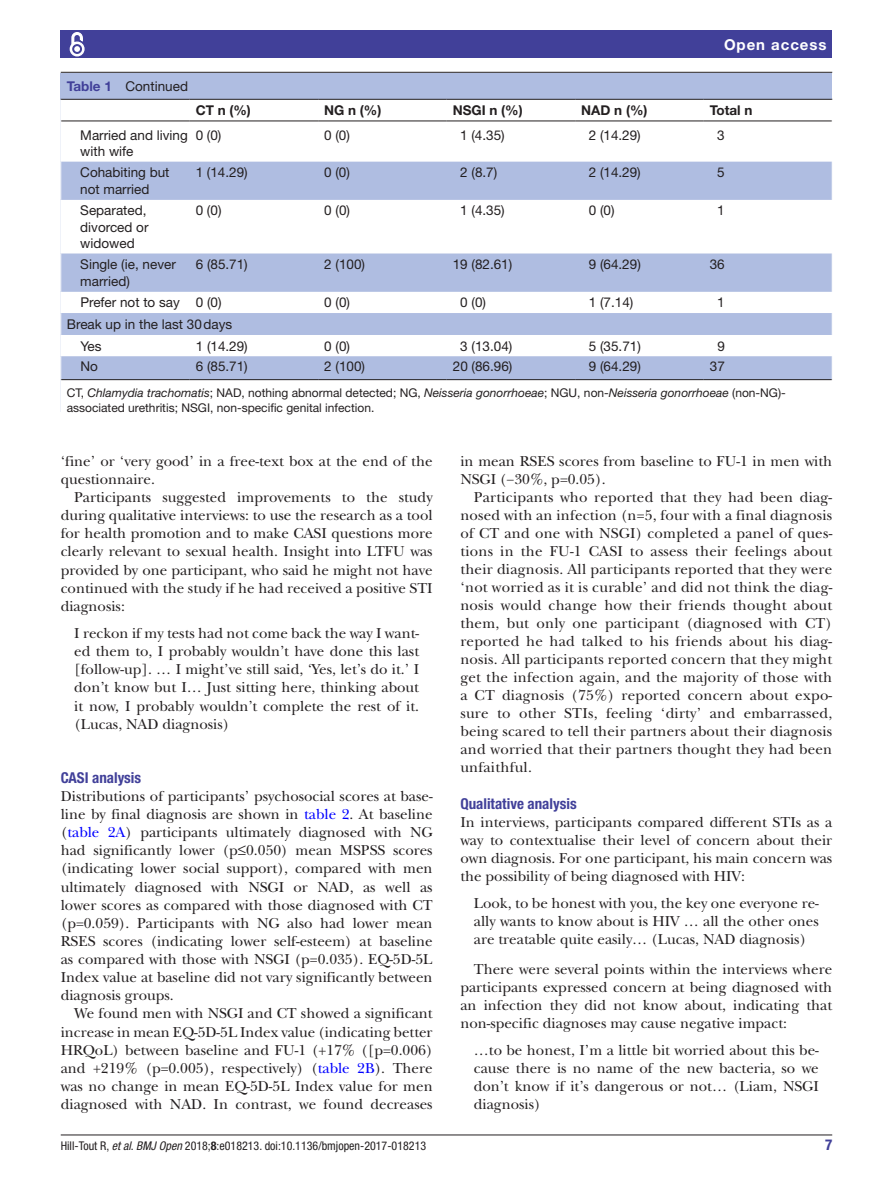
<style>
.page{position:relative;width:893px;height:1191px;background:#fff}
.page>*{position:absolute;margin:0;border:0;box-sizing:border-box;transform-origin:0 0}
.t1{font:15px/18.1px "New Baskerville";color:#231f20;text-align:justify}
.t2{font:700 condensed 15px "Helvetica Neue LT Std";color:#414099}
.t3{font:700 15px "Helvetica Neue LT Std";letter-spacing:.065em;color:#fff}
.t4{font:13.5px/16.2px "Helvetica Neue LT Std";color:#231f20}
.t5{font:700 13.5px "Helvetica Neue LT Std";color:#231f20}
.t6{font:12px/15px "Helvetica Neue LT Std";color:#231f20}
.t7{font:condensed 12px "Helvetica Neue LT Std";color:#231f20}
.s1{font-weight:700;color:#414099}
.s2{font-style:italic}
.s3{color:#00f}
.s4{font-weight:700}
</style>
<div class="page">
<hr style="left:61px;top:1134px;width:771px;height:1px;background:#231f20">
<div style="left:61px;top:31px;width:771px;height:27px;background:#414099"></div>
<svg style="left:69px;top:32px;width:16px;height:25px"></svg>
<div style="left:61px;top:91px;width:771px;height:321px;background:#afbde1"></div>
<div style="left:61px;top:100px;width:771px;height:312px;background:#fff"></div>
<svg style="left:61px;top:162px;width:771px;height:217px"></svg>
<hr style="left:61px;top:99px;width:129px;height:1px;background:#231f20">
<hr style="left:61px;top:121px;width:129px;height:1px;background:#231f20">
<hr style="left:190px;top:99px;width:128px;height:1px;background:#231f20">
<hr style="left:190px;top:121px;width:128px;height:1px;background:#231f20">
<hr style="left:318px;top:99px;width:129px;height:1px;background:#231f20">
<hr style="left:318px;top:121px;width:129px;height:1px;background:#231f20">
<hr style="left:447px;top:99px;width:128px;height:1px;background:#231f20">
<hr style="left:447px;top:121px;width:128px;height:1px;background:#231f20">
<hr style="left:575px;top:99px;width:129px;height:1px;background:#231f20">
<hr style="left:575px;top:121px;width:129px;height:1px;background:#231f20">
<hr style="left:704px;top:99px;width:128px;height:1px;background:#231f20">
<hr style="left:704px;top:121px;width:128px;height:1px;background:#231f20">
<hr style="left:190px;top:379px;width:128px;height:1px;background:#231f20">
<hr style="left:318px;top:379px;width:129px;height:1px;background:#231f20">
<hr style="left:447px;top:379px;width:128px;height:1px;background:#231f20">
<hr style="left:575px;top:379px;width:129px;height:1px;background:#231f20">
<hr style="left:61px;top:379px;width:129px;height:1px;background:#231f20">
<hr style="left:704px;top:379px;width:128px;height:1px;background:#231f20">
<svg style="left:60px;top:100px;width:1px;height:21px"></svg>
<svg style="left:60px;top:291px;width:1px;height:89px"></svg>
<hr style="left:67px;top:411px;width:765px;height:2px;background:#fff">
<div style="left:61px;top:73px;width:771px;height:18px;background:#afbde1"></div>
<hr style="left:61px;top:72px;width:771px;height:1px;background:#231f20">
<p class="t3" style="left:724px;top:35px;width:104px">Open access</p>
<p class="t4" style="left:67px;top:78px;width:123px"><span class="s1">Table 1</span> Continued</p>
<p class="t5" style="left:196px;top:102px;width:57px">CT n (%)</p>
<p class="t5" style="left:324px;top:102px;width:59px">NG n (%)</p>
<p class="t5" style="left:453px;top:102px;width:71px">NSGI n (%)</p>
<p class="t5" style="left:581px;top:102px;width:68px">NAD n (%)</p>
<p class="t5" style="left:710px;top:102px;width:44px">Total n</p>
<p class="t4" style="left:80px;top:126px;width:109px">Married and living with wife</p>
<p class="t4" style="left:196px;top:126px;width:27px">0 (0)</p>
<p class="t4" style="left:324px;top:126px;width:27px">0 (0)</p>
<p class="t4" style="left:460px;top:126px;width:46px">1 (4.35)</p>
<p class="t4" style="left:589px;top:126px;width:54px">2 (14.29)</p>
<p class="t4" style="left:717px;top:126px;width:9px">3</p>
<p class="t4" style="left:80px;top:164px;width:91px">Cohabiting but not married</p>
<p class="t4" style="left:196px;top:164px;width:54px">1 (14.29)</p>
<p class="t4" style="left:324px;top:164px;width:27px">0 (0)</p>
<p class="t4" style="left:460px;top:164px;width:39px">2 (8.7)</p>
<p class="t4" style="left:589px;top:164px;width:54px">2 (14.29)</p>
<p class="t4" style="left:717px;top:164px;width:9px">5</p>
<p class="t4" style="left:80px;top:202px;width:70px">Separated, divorced or widowed</p>
<p class="t4" style="left:196px;top:202px;width:27px">0 (0)</p>
<p class="t4" style="left:324px;top:202px;width:27px">0 (0)</p>
<p class="t4" style="left:460px;top:202px;width:46px">1 (4.35)</p>
<p class="t4" style="left:589px;top:202px;width:27px">0 (0)</p>
<p class="t4" style="left:717px;top:202px;width:9px">1</p>
<p class="t4" style="left:80px;top:256px;width:97px">Single (ie, never married)</p>
<p class="t4" style="left:196px;top:256px;width:54px">6 (85.71)</p>
<p class="t4" style="left:324px;top:256px;width:42px">2 (100)</p>
<p class="t4" style="left:453px;top:256px;width:61px">19 (82.61)</p>
<p class="t4" style="left:589px;top:256px;width:54px">9 (64.29)</p>
<p class="t4" style="left:710px;top:256px;width:17px">36</p>
<p class="t4" style="left:80px;top:294px;width:143px">Prefer not to say 0 (0)</p>
<p class="t4" style="left:324px;top:294px;width:27px">0 (0)</p>
<p class="t4" style="left:460px;top:294px;width:27px">0 (0)</p>
<p class="t4" style="left:589px;top:294px;width:46px">1 (7.14)</p>
<p class="t4" style="left:717px;top:294px;width:9px">1</p>
<p class="t4" style="left:80px;top:313px;width:153px;line-height:21.6px;text-indent:-14px">Break up in the last 30days<br>Yes</p>
<p class="t4" style="left:196px;top:337px;width:54px">1 (14.29)</p>
<p class="t4" style="left:324px;top:337px;width:27px">0 (0)</p>
<p class="t4" style="left:460px;top:337px;width:54px">3 (13.04)</p>
<p class="t4" style="left:589px;top:337px;width:54px">5 (35.71)</p>
<p class="t4" style="left:717px;top:337px;width:9px">9</p>
<p class="t4" style="left:80px;top:357px;width:19px">No</p>
<p class="t4" style="left:196px;top:357px;width:54px">6 (85.71)</p>
<p class="t4" style="left:324px;top:357px;width:42px">2 (100)</p>
<p class="t4" style="left:453px;top:357px;width:61px">20 (86.96)</p>
<p class="t4" style="left:589px;top:357px;width:54px">9 (64.29)</p>
<p class="t4" style="left:710px;top:357px;width:17px">37</p>
<p class="t6" style="left:67px;top:385px;width:720px">CT, <span class="s2">Chlamydia trachomatis</span>; NAD, nothing abnormal detected; NG, <span class="s2">Neisseria gonorrhoeae</span>; NGU, non-<span class="s2">Neisseria gonorrhoeae</span> (non-NG)- associated urethritis; NSGI, non-specific genital infection.</p>
<p class="t1" style="left:61px;top:452px;width:373px">‘fine’ or ‘very good’ in a free-text box at the end of the questionnaire.</p>
<p class="t1" style="left:61px;top:488px;width:373px;text-indent:14px">Participants suggested improvements to the study during qualitative interviews: to use the research as a tool for health promotion and to make CASI questions more clearly relevant to sexual health. Insight into LTFU was provided by one participant, who said he might not have continued with the study if he had received a positive STI diagnosis:</p>
<p class="t1" style="left:74px;top:624px;width:346px">I reckon if my tests had not come back the way I want&shy;ed them to, I probably wouldn’t have done this last [follow-up]. … I might’ve still said, ‘Yes, let’s do it.’ I don’t know but I… Just sitting here, thinking about it now, I probably wouldn’t complete the rest of it. (Lucas, NAD diagnosis)</p>
<p class="t2" style="left:61px;top:768px;width:82px">CASI analysis</p>
<p class="t1" style="left:61px;top:787px;width:373px">Distributions of participants’ psychosocial scores at base&shy;line by final diagnosis are shown in <span class="s3">table 2</span>. At baseline (<span class="s3">table 2A</span>) participants ultimately diagnosed with NG had significantly lower (p≤0.050) mean MSPSS scores (indicating lower social support), compared with men ultimately diagnosed with NSGI or NAD, as well as lower scores as compared with those diagnosed with CT (p=0.059). Participants with NG also had lower mean RSES scores (indicating lower self-esteem) at baseline as compared with those with NSGI (p=0.035). EQ-5D-5L Index value at baseline did not vary significantly between diagnosis groups.</p>
<p class="t1" style="left:61px;top:1004px;width:373px;text-indent:14px">We found men with NSGI and CT showed a significant increase in mean EQ-5D-5L Index value (indicating better HRQoL) between baseline and FU-1 (+17% ([p=0.006) and +219% (p=0.005), respectively) (<span class="s3">table 2B</span>). There was no change in mean EQ-5D-5L Index value for men diagnosed with NAD. In contrast, we found decreases</p>
<p class="t1" style="left:460px;top:452px;width:373px">in mean RSES scores from baseline to FU-1 in men with<br>NSGI (−30%, p=0.05).</p>
<p class="t1" style="left:460px;top:488px;width:373px;text-indent:14px">Participants who reported that they had been diag&shy;nosed with an infection (n=5, four with a final diagnosis of CT and one with NSGI) completed a panel of ques&shy;tions in the FU-1 CASI to assess their feelings about their diagnosis. All participants reported that they were ‘not worried as it is curable’ and did not think the diag&shy;nosis would change how their friends thought about them, but only one participant (diagnosed with CT) reported he had talked to his friends about his diag&shy;nosis. All participants reported concern that they might get the infection again, and the majority of those with a CT diagnosis (75%) reported concern about expo&shy;sure to other STIs, feeling ‘dirty’ and embarrassed, being scared to tell their partners about their diagnosis and worried that their partners thought they had been unfaithful.</p>
<p class="t2" style="left:460px;top:794px;width:118px">Qualitative analysis</p>
<p class="t1" style="left:460px;top:813px;width:373px">In interviews, participants compared different STIs as a way to contextualise their level of concern about their own diagnosis. For one participant, his main concern was the possibility of being diagnosed with HIV:</p>
<p class="t1" style="left:474px;top:894px;width:346px">Look, to be honest with you, the key one everyone re&shy;ally wants to know about is HIV … all the other ones are treatable quite easily… (Lucas, NAD diagnosis)</p>
<p class="t1" style="left:460px;top:960px;width:373px;text-indent:14px">There were several points within the interviews where participants expressed concern at being diagnosed with an infection they did not know about, indicating that non-specific diagnoses may cause negative impact:</p>
<p class="t1" style="left:474px;top:1041px;width:346px">…to be honest, I’m a little bit worried about this be&shy;cause there is no name of the new bacteria, so we don’t know if it’s dangerous or not… (Liam, NSGI diagnosis)</p>
<p class="t7" style="left:61px;top:1138px;width:367px">Hill-Tout R, <span class="s2">et al</span>. <span class="s2">BMJ Open</span> 2018;<span class="s4">8</span>:e018213. doi:10.1136/bmjopen-2017-018213</p>
<p class="t2" style="left:825px;top:1135px;width:9px">7</p>
</div>
